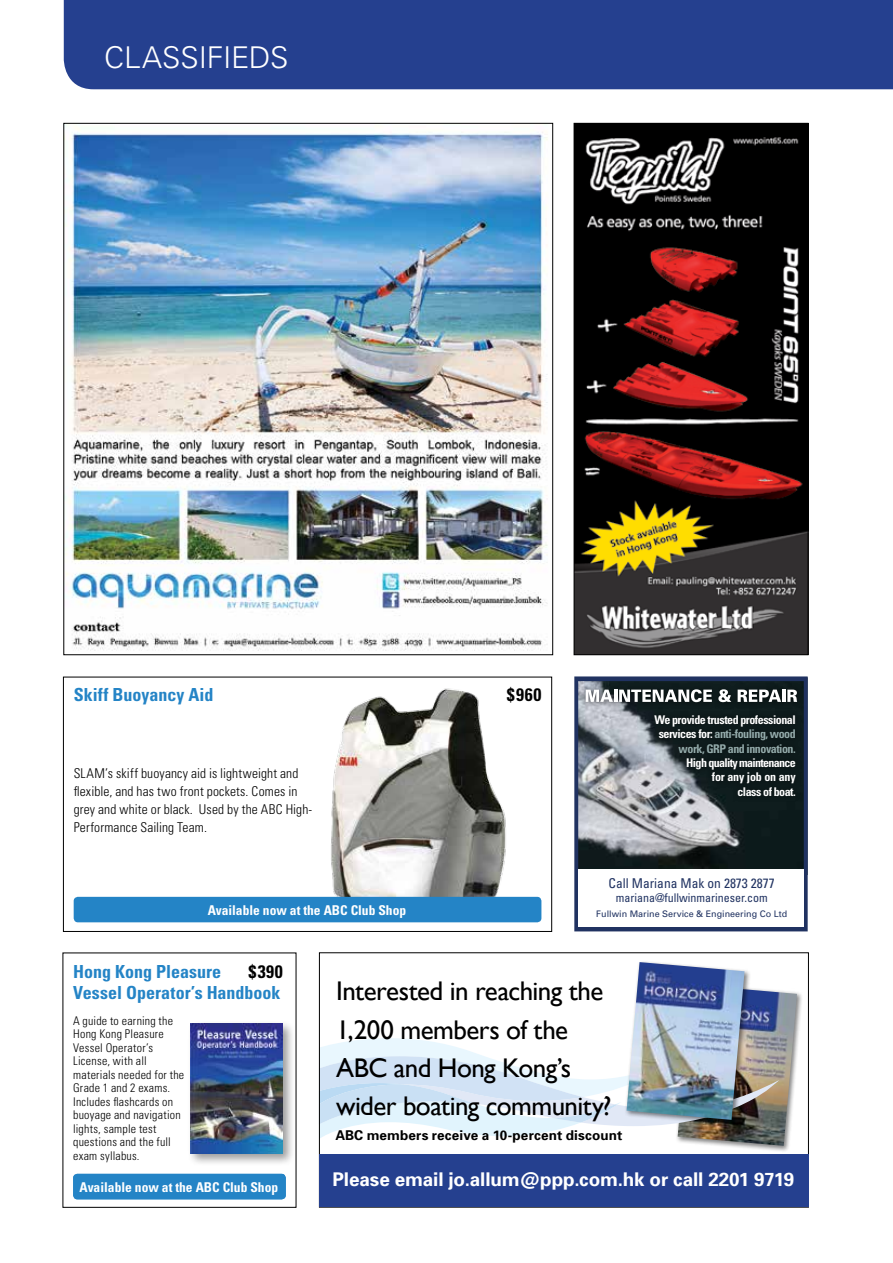
<style>
.page{position:relative;width:893px;height:1263px;background:#fff}
.page>*{position:absolute;margin:0;border:0;box-sizing:border-box;transform-origin:0 0}
.t1{font:300 30px "Univers";letter-spacing:-.005em;color:#fff}
.t2{font:27px/38.2px "Gill Sans";letter-spacing:-.02em;color:#000}
.t3{font:700 18.9px "Univers";letter-spacing:-.005em;color:#fff}
.t4{font:700 condensed 18px/21px "Univers";color:#2484c6}
.t5{font:700 condensed 18px "Univers";letter-spacing:.035em;color:#000}
.t6{font:300 condensed 13.5px/18px "Univers";letter-spacing:.01em;color:#000}
.t7{font:700 condensed 13.5px "Univers";color:#fff}
.t8{font:700 13.5px "Univers";letter-spacing:.01em;color:#000}
.t9{font:condensed 13.5px "Univers";color:#203261}
.t10{font:300 condensed 12px/13.5px "Univers";letter-spacing:.02em;color:#000}
.t11{font:700 condensed 12px/14.4px "Univers";letter-spacing:-.04em;color:#fff;text-align:right}
.t12{font:condensed 12px "Univers";color:#203261}
.t13{font:9px "Univers";color:#203261}
.s1{color:#93aaaa}
</style>
<div class="page">
<div style="left:64px;top:0;width:829px;height:89px;background:#25408f"></div>
<div style="left:675px;top:982px;width:128px;height:170px;background:#000;opacity:.5"></div>
<img style="left:678px;top:984px;width:119px;height:162px">
<svg style="left:321px;top:1038px;width:458px;height:101px"></svg>
<div style="left:319px;top:1154px;width:490px;height:53px;background:#25408f"></div>
<div style="left:624px;top:960px;width:127px;height:166px;background:#000;opacity:.5"></div>
<img style="left:626px;top:962px;width:118px;height:158px">
<svg style="left:574px;top:676px;width:234px;height:255px;background:#5b646e"></svg>
<img style="left:617px;top:704px;width:190px;height:125px">
<div style="left:578px;top:869px;width:226px;height:58px;background:#fff"></div>
<img style="left:65px;top:128px;width:483px;height:523px">
<div style="left:73px;top:1174px;width:213px;height:25px;background:#2484c6;border-radius:4px"></div>
<div style="left:188px;top:1020px;width:108px;height:146px;background:#000;opacity:.4"></div>
<img style="left:191px;top:1024px;width:92px;height:129px">
<img style="left:576px;top:125px;width:230px;height:528px">
<div style="left:574px;top:123px;width:234px;height:532px;border:1px solid #000"></div>
<img style="left:276px;top:676px;width:277px;height:256px">
<div style="left:74px;top:897px;width:467px;height:25px;background:#2484c6;border-radius:4px"></div>
<div style="left:63px;top:677px;width:489px;height:255px;border:1px solid #000"></div>
<h1 class="t1" style="left:104px;top:39px;width:186px">CLASSIFIEDS</h1>
<h3 class="t4" style="left:74px;top:683px;width:141px">Skiff Buoyancy Aid</h3>
<h3 class="t5" style="left:507px;top:683px;width:36px">$960</h3>
<p class="t6" style="left:74px;top:765px;width:240px">SLAM’s skiff buoyancy aid is lightweight and flexible, and has two front pockets. Comes in grey and white or black. Used by the ABC High-Performance Sailing Team.</p>
<p class="t7" style="left:208px;top:902px;width:200px">Available now at the ABC Club Shop</p>
<p class="t11" style="left:654px;top:712px;width:143px">We provide trusted professional services for: <span class="s1">anti-fouling, wood work, GRP and innovation.</span></p>
<p class="t11" style="left:686px;top:755px;width:111px">High quality maintenance for any job on any class of boat.</p>
<p class="t9" style="left:609px;top:874px;width:168px">Call Mariana Mak on 2873 2877</p>
<p class="t12" style="left:616px;top:890px;width:153px">mariana@fullwinmarineser.com</p>
<p class="t13" style="left:596px;top:908px;width:193px">Fullwin Marine Service &amp; Engineering Co Ltd</p>
<h3 class="t5" style="left:248px;top:960px;width:36px">$390</h3>
<h3 class="t4" style="left:73px;top:960px;width:209px">Hong Kong Pleasure<br>Vessel Operator’s Handbook</h3>
<p class="t10" style="left:73px;top:1014px;width:113px">A guide to earning the<br>Hong Kong Pleasure<br>Vessel Operator’s<br>License, with all materials needed for the<br>Grade 1 and 2 exams.<br>Includes flashcards on buoyage and navigation lights, sample test questions and the full exam syllabus.</p>
<p class="t7" style="left:80px;top:1179px;width:200px">Available now at the ABC Club Shop</p>
<h2 class="t2" style="left:336px;top:972px;width:277px">Interested in reaching the<br>1,200 members of the<br>ABC and Hong Kong’s wider boating community?</h2>
<p class="t8" style="left:335px;top:1127px;width:288px">ABC members receive a 10-percent discount</p>
<h3 class="t3" style="left:333px;top:1167px;width:463px">Please email jo.allum@ppp.com.hk or call 2201 9719</h3>
</div>
